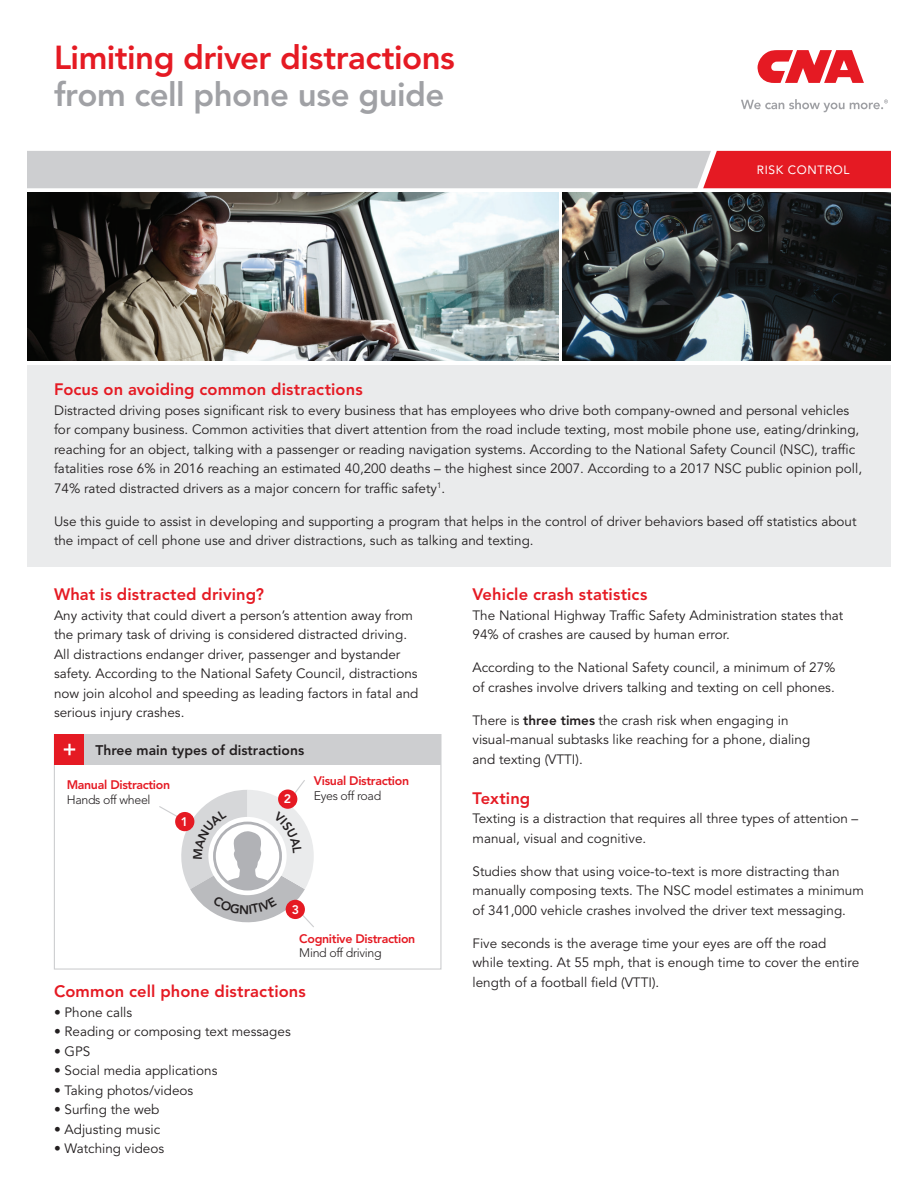
<style>
.page{position:relative;width:918px;height:1188px;background:#fff}
.page>*{position:absolute;margin:0;border:0;box-sizing:border-box;transform-origin:0 0}
.t1{font:800 33px/37.5px "Avenir LT Std";letter-spacing:-.015em;color:#e51a23}
.Red_Head{font:800 16.5px "Avenir LT Std";letter-spacing:.005em;color:#e51a23}
.t2{font:800 13.95px "Avenir LT Std";color:#231f20}
.Red_Head-2{font:13.5px/19.5px "Avenir LT Std";color:#231f20}
.t3{font:800 12.3px/14.9px "Avenir LT Std";letter-spacing:-.025em;color:#e51a23}
.t4{font:800 12.3px "Avenir LT Std";color:#fff}
.t5{font:12px "Avenir LT Std";letter-spacing:.05em;color:#fff}
.s1{color:#a0a1a5}
.s2{font-weight:300;color:#231f20}
.s3{font-weight:800}
</style>
<div class="page">
<svg style="left:757px;top:50px;width:107px;height:33px"></svg>
<svg style="left:741px;top:99px;width:147px;height:13px"></svg>
<svg style="left:27px;top:151px;width:864px;height:37px;background:#d2a8ac"></svg>
<img style="left:27px;top:192px;width:531px;height:168px">
<img style="left:563px;top:192px;width:328px;height:168px">
<div style="left:27px;top:365px;width:864px;height:201px;background:#eaebec"></div>
<div style="left:54px;top:734px;width:31px;height:31px;background:#e51a23"></div>
<div style="left:85px;top:734px;width:356px;height:31px;background:#cdced0"></div>
<svg style="left:64px;top:744px;width:11px;height:11px"></svg>
<svg style="left:159px;top:780px;width:155px;height:147px"></svg>
<p class="t1" style="left:54px;top:39px;width:402px">Limiting driver distractions <span class="s1">from cell phone use guide</span></p>
<p class="t5" style="left:757px;top:163px;width:94px">RISK CONTROL</p>
<p class="Red_Head" style="left:54px;top:380px;width:310px">Focus on avoiding common distractions</p>
<p class="Red_Head-2" style="left:54px;top:401px;width:810px">Distracted driving poses significant risk to every business that has employees who drive both company-owned and personal vehicles for company business. Common activities that divert attention from the road include texting, most mobile phone use, eating/drinking, reaching for an object, talking with a passenger or reading navigation systems. According to the National Safety Council (NSC), traffic fatalities rose 6% in 2016 reaching an estimated 40,200 deaths – the highest since 2007. According to a 2017 NSC public opinion poll, 74% rated distracted drivers as a major concern for traffic safety<sup>1</sup>.</p>
<p class="Red_Head-2" style="left:54px;top:512px;width:804px">Use this guide to assist in developing and supporting a program that helps in the control of driver behaviors based off statistics about the impact of cell phone use and driver distractions, such as talking and texting.</p>
<p class="Red_Head" style="left:54px;top:585px;width:212px">What is distracted driving?</p>
<p class="Red_Head-2" style="left:54px;top:606px;width:366px">Any activity that could divert a person’s attention away from the primary task of driving is considered distracted driving.<br>All distractions endanger driver, passenger and bystander safety. According to the National Safety Council, distractions now join alcohol and speeding as leading factors in fatal and serious injury crashes.</p>
<p class="t2" style="left:95px;top:742px;width:210px">Three main types of distractions</p>
<p class="t3" style="left:67px;top:778px;width:105px">Manual Distraction<br><span class="s2">Hands off wheel</span></p>
<p class="t3" style="left:314px;top:773px;width:97px">Visual Distraction<br><span class="s2">Eyes off road</span></p>
<p class="t4" style="left:284px;top:792px;width:9px">2</p>
<p class="t4" style="left:181px;top:815px;width:9px">1</p>
<p class="t4" style="left:292px;top:903px;width:9px">3</p>
<p class="t3" style="left:299px;top:931px;width:118px">Cognitive Distraction<br><span class="s2">Mind off driving</span></p>
<p class="Red_Head" style="left:54px;top:982px;width:253px">Common cell phone distractions</p>
<p class="Red_Head-2" style="left:54px;top:1002px;width:80px">• Phone calls</p>
<p class="Red_Head-2" style="left:54px;top:1022px;width:238px">• Reading or composing text messages</p>
<p class="Red_Head-2" style="left:54px;top:1041px;width:38px">• GPS</p>
<p class="Red_Head-2" style="left:54px;top:1061px;width:165px">• Social media applications</p>
<p class="Red_Head-2" style="left:54px;top:1080px;width:141px">• Taking photos/videos</p>
<p class="Red_Head-2" style="left:54px;top:1100px;width:107px">• Surfing the web</p>
<p class="Red_Head-2" style="left:54px;top:1119px;width:108px">• Adjusting music</p>
<p class="Red_Head-2" style="left:54px;top:1139px;width:112px">• Watching videos</p>
<p class="Red_Head" style="left:472px;top:585px;width:176px">Vehicle crash statistics</p>
<p class="Red_Head-2" style="left:472px;top:606px;width:372px">The National Highway Traffic Safety Administration states that<br>94% of crashes are caused by human error.</p>
<p class="Red_Head-2" style="left:472px;top:658px;width:365px">According to the National Safety council, a minimum of 27% of crashes involve drivers talking and texting on cell phones.</p>
<p class="Red_Head-2" style="left:472px;top:711px;width:339px">There is <span class="s3">three times</span> the crash risk when engaging in visual-manual subtasks like reaching for a phone, dialing and texting (VTTI).</p>
<p class="Red_Head" style="left:472px;top:788px;width:59px">Texting</p>
<p class="Red_Head-2" style="left:472px;top:809px;width:387px">Texting is a distraction that requires all three types of attention – manual, visual and cognitive.</p>
<p class="Red_Head-2" style="left:472px;top:861px;width:393px">Studies show that using voice-to-text is more distracting than manually composing texts. The NSC model estimates a minimum of 341,000 vehicle crashes involved the driver text messaging.</p>
<p class="Red_Head-2" style="left:472px;top:933px;width:388px">Five seconds is the average time your eyes are off the road while texting. At 55 mph, that is enough time to cover the entire length of a football field (VTTI).</p>
</div>
